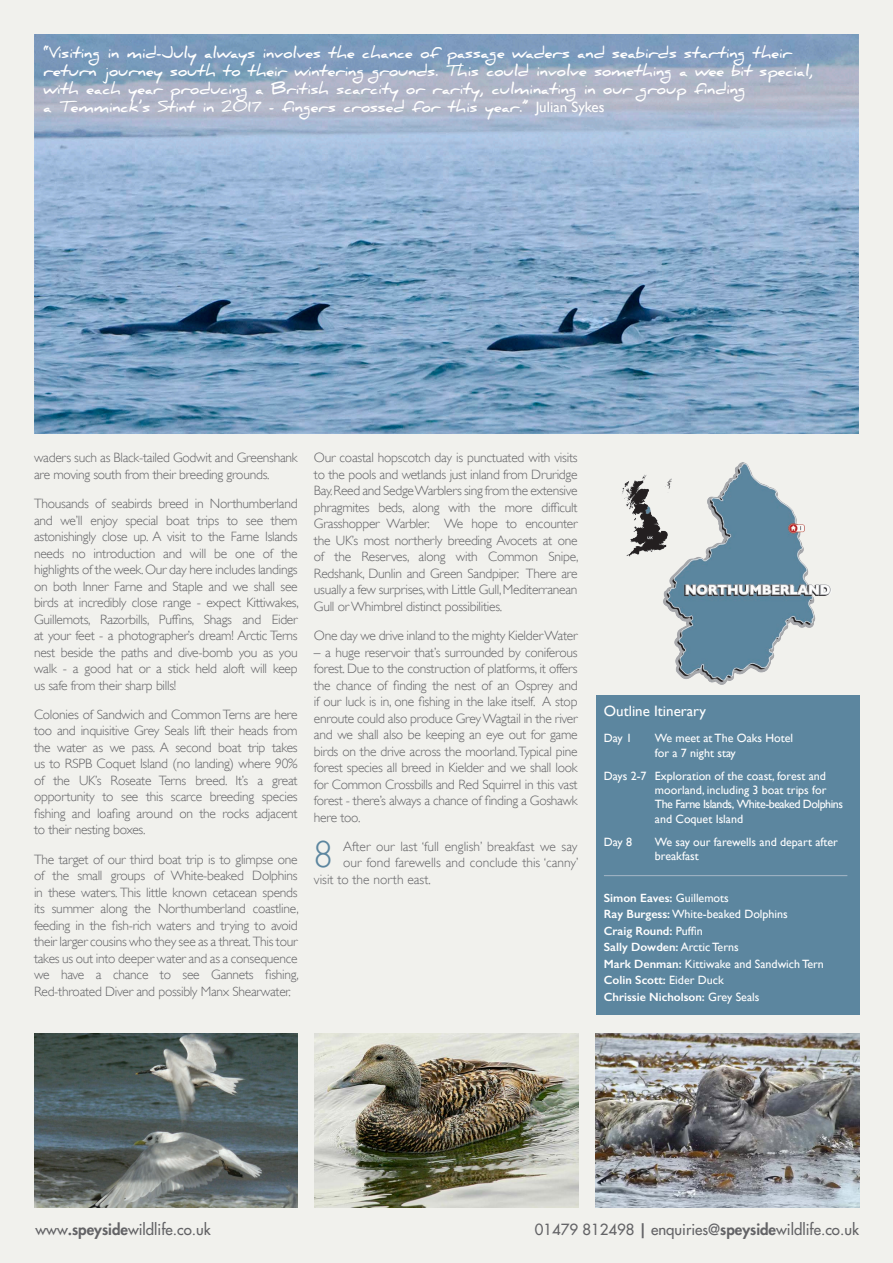
<style>
.page{position:relative;width:893px;height:1263px;background:#f1f1ed}
.page>*{position:absolute;margin:0;border:0;box-sizing:border-box;transform-origin:0 0}
.t1{font:300 37.65px "Gill Sans";color:#5c869f}
.t2{font:700 15px/18px "Daniel";color:#fff}
.t3{font:500 15px "Futura Std";color:#636366}
.t4{font:15px "Gill Sans";color:#fff}
.t5{font:300 13.5px/16.5px "Gill Sans";letter-spacing:-.02em;color:#636366;text-align:justify}
.t6{font:300 13.5px "Gill Sans";color:#636366}
.t7{font:12px/14.4px "Gill Sans";color:#fff}
.t8{font:12px/16.5px "Gill Sans";color:#fff}
.s1{font-family:"Gill Sans";font-weight:400}
.s2{font-weight:600}
.s3{font-weight:800}
</style>
<div class="page">
<img style="left:34px;top:34px;width:825px;height:400px">
<img style="left:622px;top:463px;width:209px;height:221px">
<div style="left:596px;top:695px;width:263px;height:320px;background:#5c869f"></div>
<img style="left:34px;top:1033px;width:264px;height:175px">
<img style="left:315px;top:1033px;width:263px;height:175px">
<img style="left:596px;top:1033px;width:263px;height:175px">
<hr style="left:604px;top:875px;width:243px;height:1px;background:#a6b7c7">
<p class="t2" style="left:44px;top:44px;width:771px">“Visiting in mid-July always involves the chance of passage waders and seabirds starting their return journey south to their wintering grounds. This could involve something a wee bit special, with each year producing a British scarcity or rarity, culminating in our group finding<br>a Temminck’s Stint in 2017 - fingers crossed for this year.” <span class="s1">Julian Sykes</span></p>
<p class="t5" style="left:34px;top:450px;width:265px">waders such as Black-tailed Godwit and Greenshank are moving south from their breeding grounds.</p>
<p class="t5" style="left:34px;top:495px;width:266px">Thousands of seabirds breed in Northumberland and we’ll enjoy special boat trips to see them astonishingly close up. A visit to the Farne Islands needs no introduction and will be one of the highlights of the week. Our day here includes landings on both Inner Farne and Staple and we shall see birds at incredibly close range - expect Kittiwakes, Guillemots, Razorbills, Puffins, Shags and Eider at your feet - a photographer’s dream! Arctic Terns nest beside the paths and dive-bomb you as you walk - a good hat or a stick held aloft will keep us safe from their sharp bills!</p>
<p class="t5" style="left:34px;top:706px;width:265px">Colonies of Sandwich and Common Terns are here too and inquisitive Grey Seals lift their heads from the water as we pass. A second boat trip takes us to RSPB Coquet Island (no landing) where 90% of the UK’s Roseate Terns breed. It’s a great opportunity to see this scarce breeding species fishing and loafing around on the rocks adjacent to their nesting boxes.</p>
<p class="t5" style="left:34px;top:851px;width:266px">The target of our third boat trip is to glimpse one of the small groups of White-beaked Dolphins in these waters. This little known cetacean spends its summer along the Northumberland coastline, feeding in the fish-rich waters and trying to avoid their larger cousins who they see as a threat. This tour takes us out into deeper water and as a consequence we have a chance to see Gannets fishing, Red-throated Diver and possibly Manx Shearwater.</p>
<p class="t5" style="left:314px;top:449px;width:266px">Our coastal hopscotch day is punctuated with visits to the pools and wetlands just inland from Druridge Bay. Reed and Sedge Warblers sing from the extensive phragmites beds, along with the more difficult Grasshopper Warbler. We hope to encounter the UK’s most northerly breeding Avocets at one of the Reserves, along with Common Snipe, Redshank, Dunlin and Green Sandpiper. There are usually a few surprises, with Little Gull, Mediterranean Gull or Whimbrel distinct possibilities.</p>
<p class="t5" style="left:314px;top:627px;width:265px">One day we drive inland to the mighty Kielder Water</p>
<p class="t5" style="left:314px;top:644px;width:265px">– a huge reservoir that’s surrounded by coniferous forest. Due to the construction of platforms, it offers the chance of finding the nest of an Osprey and if our luck is in, one fishing in the lake itself. A stop enroute could also produce Grey Wagtail in the river and we shall also be keeping an eye out for game birds on the drive across the moorland. Typical pine forest species all breed in Kielder and we shall look for Common Crossbills and Red Squirrel in this vast forest - there’s always a chance of finding a Goshawk here too.</p>
<h1 class="t1" style="left:314px;top:833px;width:20px">8</h1>
<p class="t6" style="left:343px;top:839px;width:236px">After our last ‘full english’ breakfast we say</p>
<p class="t6" style="left:343px;top:855px;width:237px">our fond farewells and conclude this ‘canny’</p>
<p class="t6" style="left:314px;top:872px;width:118px">visit to the north east.</p>
<p class="t4" style="left:604px;top:702px;width:104px">Outline Itinerary</p>
<p class="t7" style="left:604px;top:731px;width:30px">Day 1</p>
<p class="t7" style="left:655px;top:731px;width:140px">We meet at The Oaks Hotel for a 7 night stay</p>
<p class="t7" style="left:655px;top:769px;width:190px;text-indent:-51px">Days 2-7 Exploration of the coast, forest and moorland, including 3 boat trips for The Farne Islands, White-beaked Dolphins and Coquet Island</p>
<p class="t7" style="left:604px;top:835px;width:30px">Day 8</p>
<p class="t7" style="left:655px;top:835px;width:185px">We say our farewells and depart after breakfast</p>
<p class="t8" style="left:604px;top:889px;width:222px"><span class="s2">Simon Eaves:</span> Guillemots<br><span class="s2">Ray Burgess:</span>White-beaked Dolphins<br><span class="s2">Craig Round:</span> Puffin<br><span class="s2">Sally Dowden:</span> Arctic Terns<br><span class="s2">Mark Denman:</span> Kittiwake and Sandwich Tern<br><span class="s2">Colin Scott:</span> Eider Duck<br><span class="s2">Chrissie Nicholson:</span> Grey Seals</p>
<p class="t3" style="left:36px;top:1220px;width:177px">www<span class="s3">.speyside</span>wildlife.co.uk</p>
<p class="t3" style="left:535px;top:1220px;width:326px">01479 812498 <span class="s3">|</span> enquiries@<span class="s3">speyside</span>wildlife.co.uk</p>
</div>
